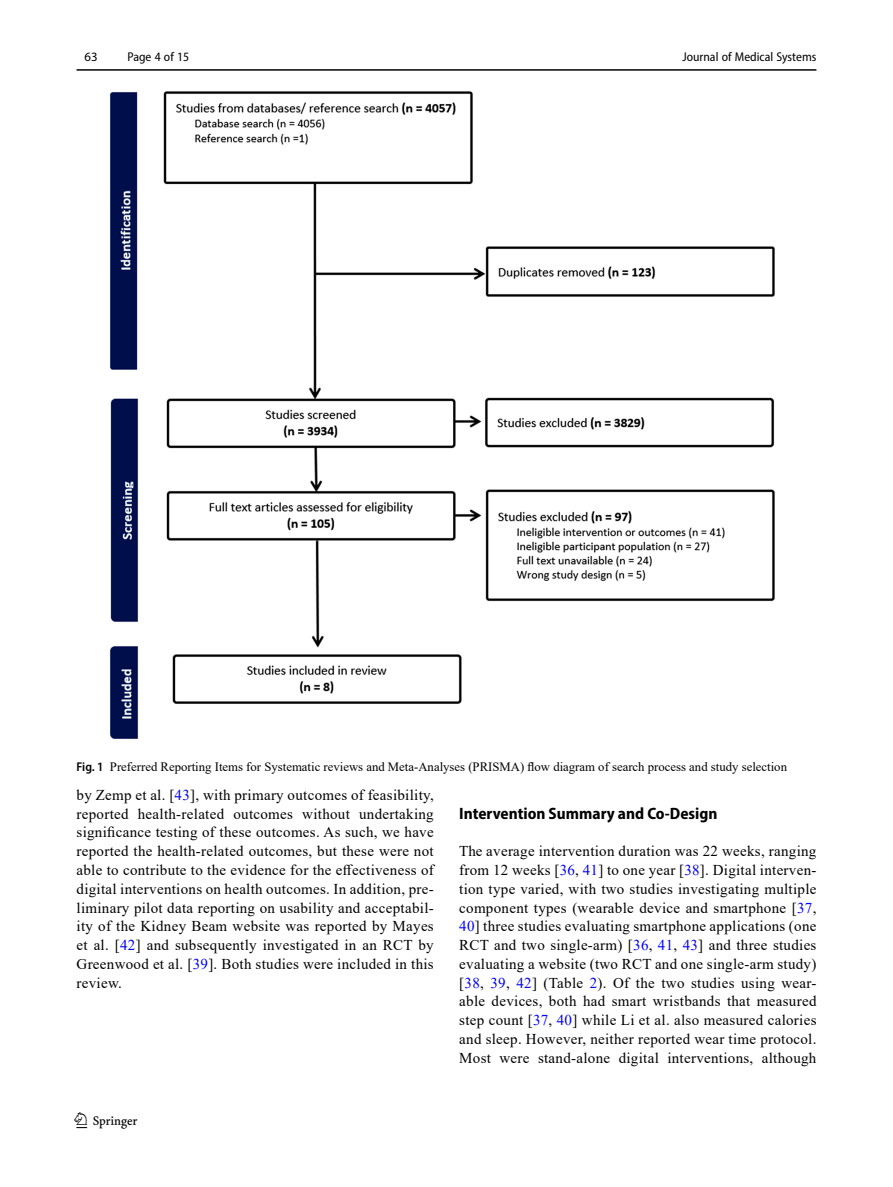
<style>
.page{position:relative;width:893px;height:1187px;background:#fff}
.page>*{position:absolute;margin:0;border:0;box-sizing:border-box;transform-origin:0 0}
.t1{font:22.5px "Springnew";color:#000}
.Head_2{font:700 semi-condensed 16.5px "Myriad Pro";color:#000}
.Body_Text{font:15px/18.8px "Times New Roman";letter-spacing:.02em;color:#000;text-align:justify}
.Body_Text_Indent{font:15px/18.8px "Times New Roman";letter-spacing:.02em;color:#000;text-align:justify}
.Figure_Caption{font:12.75px "Times New Roman";color:#000}
.t2{font:semi-condensed 12.75px "Myriad Pro";color:#000}
.t3{font:12.75px "Myriad Pro";color:#000}
.s1{font-family:"Myriad Pro";font-weight:600;font-stretch:semi-condensed}
.s2{color:#00f}
</style>
<div class="page">
<hr style="left:77px;top:69px;width:739px;height:2px;background:#000">
<img style="left:110px;top:91px;width:665px;height:648px">
<p class="t3" style="left:85px;top:48px;width:15px">63</p>
<p class="t2" style="left:127px;top:49px;width:63px">Page 4 of 15</p>
<p class="t2" style="left:682px;top:49px;width:135px">Journal of Medical Systems</p>
<p class="Figure_Caption" style="left:77px;top:757px;width:712px"><span class="s1">Fig. 1</span> Preferred Reporting Items for Systematic reviews and Meta-Analyses (PRISMA) flow diagram of search process and study selection</p>
<p class="Body_Text_Indent" style="left:77px;top:785px;width:359px">by Zemp et al. [<span class="s2">43</span>], with primary outcomes of feasibility, reported health-related outcomes without undertaking significance testing of these outcomes. As such, we have reported the health-related outcomes, but these were not able to contribute to the evidence for the effectiveness of digital interventions on health outcomes. In addition, pre&shy;liminary pilot data reporting on usability and acceptabil&shy;ity of the Kidney Beam website was reported by Mayes et al. [<span class="s2">42</span>] and subsequently investigated in an RCT by Greenwood et al. [<span class="s2">39</span>]. Both studies were included in this review.</p>
<h1 class="t1" style="left:77px;top:1107px;width:63px">1 3</h1>
<p class="Head_2" style="left:459px;top:802px;width:260px">Intervention Summary and Co-Design</p>
<p class="Body_Text" style="left:459px;top:841px;width:359px">The average intervention duration was 22 weeks, ranging from 12 weeks [<span class="s2">36</span>, <span class="s2">41</span>] to one year [<span class="s2">38</span>]. Digital interven&shy;tion type varied, with two studies investigating multiple component types (wearable device and smartphone [<span class="s2">37</span>, <span class="s2">40</span>] three studies evaluating smartphone applications (one RCT and two single-arm) [<span class="s2">36</span>, <span class="s2">41</span>, <span class="s2">43</span>] and three studies evaluating a website (two RCT and one single-arm study) [<span class="s2">38</span>, <span class="s2">39</span>, <span class="s2">42</span>] (Table <span class="s2">2</span>). Of the two studies using wear&shy;able devices, both had smart wristbands that measured step count [<span class="s2">37</span>, <span class="s2">40</span>] while Li et al. also measured calories and sleep. However, neither reported wear time protocol.<br>Most were stand-alone digital interventions, although</p>
</div>
